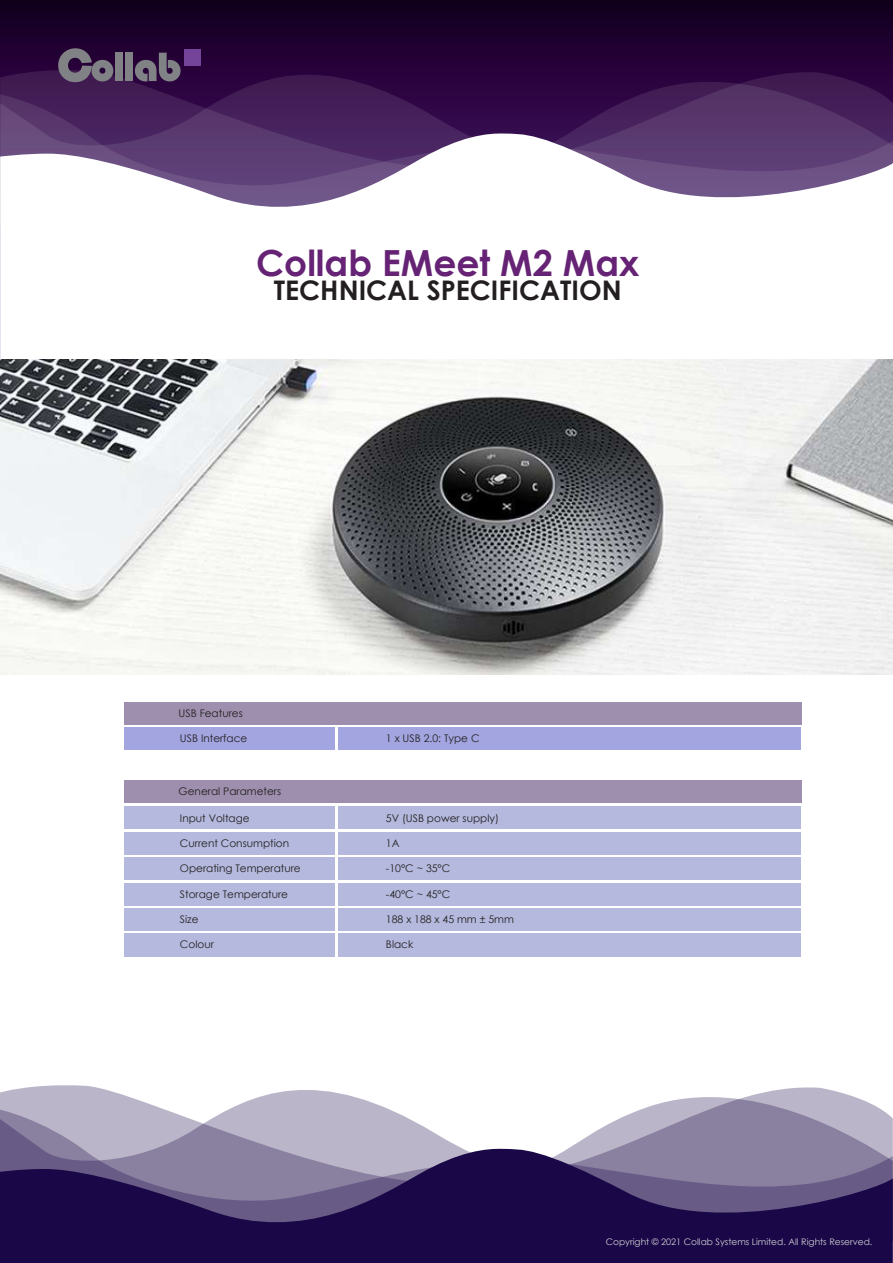
<style>
.page{position:relative;width:893px;height:1263px;background:#fff}
.page>*{position:absolute;margin:0;border:0;box-sizing:border-box;transform-origin:0 0}
.t1{font:700 36px "Century Gothic";color:#662274}
.t2{font:700 27px "Century Gothic";color:#231f20}
.t3{font:10.5px "Century Gothic";color:#231f20}
.t4{font:9px "Century Gothic";color:#cfd0d2}
</style>
<div class="page">
<svg style="left:0;top:0;width:893px;height:70px;background:#1b002a"></svg>
<svg style="left:0;top:70px;width:893px;height:24px;background:#320c45"></svg>
<svg style="left:0;top:94px;width:893px;height:37px;background:#45205a"></svg>
<svg style="left:0;top:131px;width:893px;height:228px"></svg>
<svg style="left:58px;top:48px;width:55px;height:34px;background:#5a4b64"></svg>
<div style="left:115px;top:53px;width:8px;height:28px;background:#808285"></div>
<div style="left:125px;top:53px;width:8px;height:28px;background:#808285"></div>
<svg style="left:135px;top:53px;width:46px;height:28px"></svg>
<div style="left:184px;top:49px;width:17px;height:17px;background:#73449a"></div>
<svg style="left:0;top:1090px;width:893px;height:56px;fill:#bab5c8"></svg>
<svg style="left:0;top:1146px;width:893px;height:117px;background:#423368"></svg>
<div style="left:124px;top:702px;width:677px;height:23px;background:#9d8fad"></div>
<div style="left:124px;top:727px;width:210px;height:23px;background:#a2a5e0"></div>
<div style="left:339px;top:727px;width:462px;height:23px;background:#a2a5e0"></div>
<div style="left:124px;top:780px;width:677px;height:23px;background:#9d8fad"></div>
<div style="left:124px;top:806px;width:210px;height:22px;background:#b4b9dd"></div>
<div style="left:339px;top:806px;width:462px;height:22px;background:#b4b9dd"></div>
<div style="left:124px;top:832px;width:210px;height:22px;background:#b4b9dd"></div>
<div style="left:339px;top:832px;width:462px;height:22px;background:#b4b9dd"></div>
<div style="left:124px;top:857px;width:210px;height:22px;background:#b4b9dd"></div>
<div style="left:339px;top:857px;width:462px;height:22px;background:#b4b9dd"></div>
<div style="left:124px;top:883px;width:210px;height:22px;background:#b4b9dd"></div>
<div style="left:339px;top:883px;width:462px;height:22px;background:#b4b9dd"></div>
<div style="left:124px;top:909px;width:210px;height:22px;background:#b4b9dd"></div>
<div style="left:339px;top:909px;width:462px;height:22px;background:#b4b9dd"></div>
<div style="left:124px;top:934px;width:210px;height:23px;background:#b4b9dd"></div>
<div style="left:339px;top:934px;width:462px;height:23px;background:#b4b9dd"></div>
<img style="left:0;top:359px;width:893px;height:315px">
<h1 class="t1" style="left:256px;top:236px;width:385px">Collab EMeet M2 Max</h1>
<h2 class="t2" style="left:274px;top:270px;width:349px">TECHNICAL SPECIFICATION</h2>
<p class="t3" style="left:179px;top:706px;width:66px">USB Features</p>
<p class="t3" style="left:180px;top:731px;width:69px">USB Interface</p>
<p class="t3" style="left:386px;top:731px;width:95px">1 x USB 2.0: Type C</p>
<p class="t3" style="left:179px;top:784px;width:104px">General Parameters</p>
<p class="t3" style="left:180px;top:811px;width:71px">Input Voltage</p>
<p class="t3" style="left:180px;top:836px;width:111px">Current Consumption</p>
<p class="t3" style="left:180px;top:861px;width:122px">Operating Temperature</p>
<p class="t3" style="left:180px;top:886px;width:110px">Storage Temperature</p>
<p class="t3" style="left:180px;top:912px;width:20px">Size</p>
<p class="t3" style="left:180px;top:937px;width:35px">Colour</p>
<p class="t3" style="left:386px;top:811px;width:115px">5V (USB power supply)</p>
<p class="t3" style="left:386px;top:836px;width:15px">1A</p>
<p class="t3" style="left:386px;top:861px;width:66px">-10°C ~ 35°C</p>
<p class="t3" style="left:386px;top:886px;width:66px">-40°C ~ 45°C</p>
<p class="t3" style="left:386px;top:912px;width:129px">188 x 188 x 45 mm ± 5mm</p>
<p class="t3" style="left:386px;top:937px;width:29px">Black</p>
<p class="t4" style="left:606px;top:1236px;width:268px">Copyright © 2021 Collab Systems Limited. All Rights Reserved.</p>
</div>
